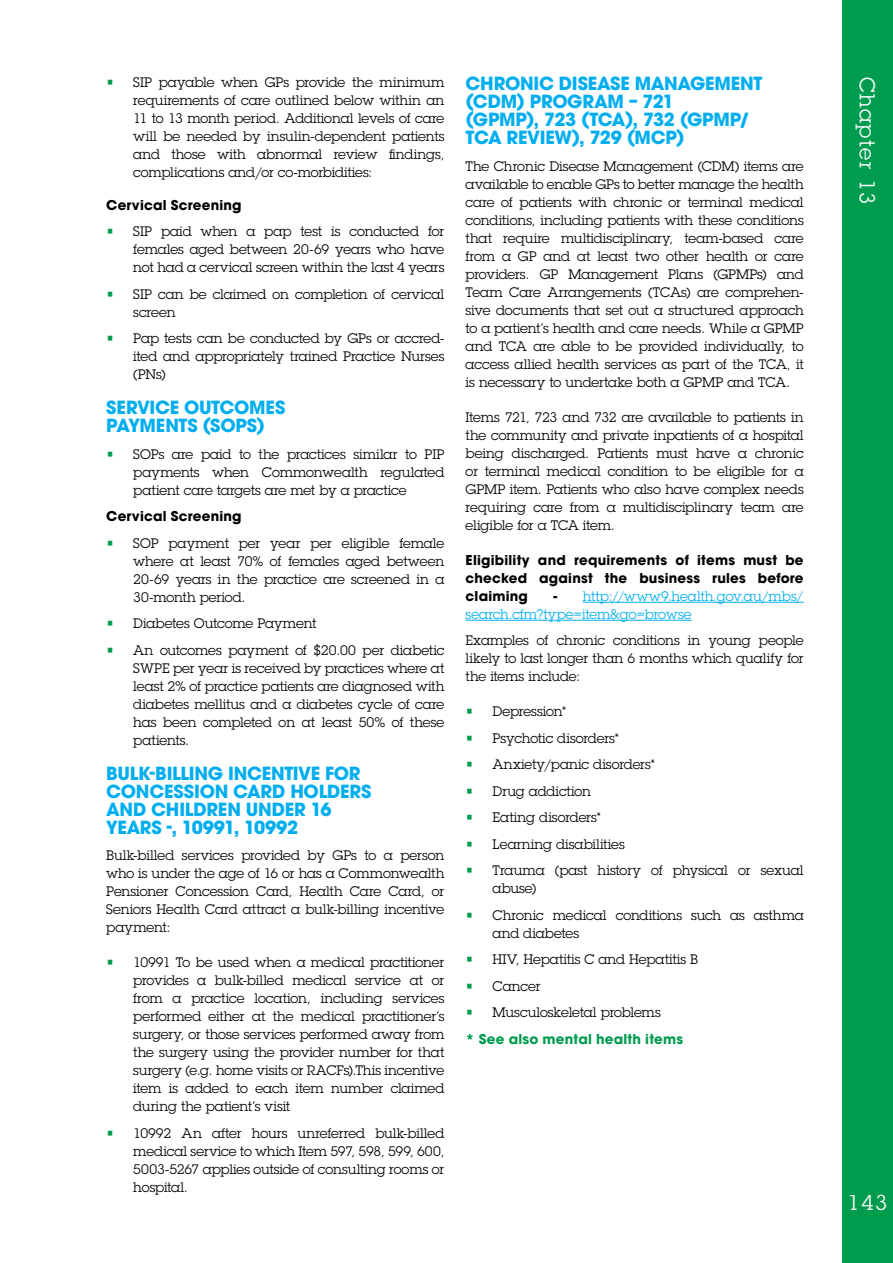
<style>
.page{position:relative;width:893px;height:1263px;background:#fff}
.page>*{position:absolute;margin:0;border:0;box-sizing:border-box;transform-origin:0 0}
.t1{font:21px "Lubalin Graph Std";letter-spacing:.075em;color:#fff}
.t2{font:700 18px/18px "ITC Avant Garde Std";letter-spacing:-.015em;color:#00aeef}
.t3{font:13.5px/18px "Lubalin Graph Std";letter-spacing:-.005em;color:#000;text-align:justify}
.t4{font:700 13.5px/18px "ITC Avant Garde Std";letter-spacing:.015em;color:#000;text-align:justify}
.t5{font:13.5px/18px "Lubalin Graph Std";letter-spacing:.005em;color:#00aeef}
.t6{font:700 13.5px "ITC Avant Garde Std";letter-spacing:.015em;color:#009c4e}
.s1{color:#009c4e}
.s2{font-family:"ITC Avant Garde Std";font-weight:700;color:#000}
</style>
<div class="page">
<div style="left:842px;top:0;width:51px;height:1263px;background:#009c4e"></div>
<hr style="left:583px;top:602px;width:221px;height:1px;background:#00aeef">
<hr style="left:466px;top:620px;width:226px;height:1px;background:#00aeef">
<p class="t3" style="left:133px;top:73px;width:313px;text-indent:-27px"><span class="s1">•</span> SIP payable when GPs provide the minimum requirements of care outlined below within an 11 to 13 month period. Additional levels of care will be needed by insulin-dependent patients and those with abnormal review findings, complications and/or co-morbidities:</p>
<p class="t4" style="left:106px;top:196px;width:137px">Cervical Screening</p>
<p class="t3" style="left:133px;top:222px;width:313px;text-indent:-27px"><span class="s1">•</span> SIP paid when a pap test is conducted for females aged between 20-69 years who have not had a cervical screen within the last 4 years</p>
<p class="t3" style="left:133px;top:285px;width:313px;text-indent:-27px"><span class="s1">•</span> SIP can be claimed on completion of cervical screen</p>
<p class="t3" style="left:133px;top:329px;width:313px;text-indent:-27px"><span class="s1">•</span> Pap tests can be conducted by GPs or accred&shy;ited and appropriately trained Practice Nurses (PNs)</p>
<p class="t2" style="left:106px;top:398px;width:181px">SERVICE OUTCOMES<br>PAYMENTS (SOPS)</p>
<p class="t3" style="left:133px;top:445px;width:313px;text-indent:-27px"><span class="s1">•</span> SOPs are paid to the practices similar to PIP payments when Commonwealth regulated patient care targets are met by a practice</p>
<p class="t4" style="left:106px;top:507px;width:137px">Cervical Screening</p>
<p class="t3" style="left:133px;top:534px;width:313px;text-indent:-27px"><span class="s1">•</span> SOP payment per year per eligible female where at least 70% of females aged between 20-69 years in the practice are screened in a 30-month period.</p>
<p class="t3" style="left:106px;top:614px;width:212px"><span class="s1">•</span> Diabetes Outcome Payment</p>
<p class="t3" style="left:133px;top:641px;width:313px;text-indent:-27px"><span class="s1">•</span> An outcomes payment of $20.00 per diabetic SWPE per year is received by practices where at least 2% of practice patients are diagnosed with diabetes mellitus and a diabetes cycle of care has been completed on at least 50% of these patients.</p>
<p class="t2" style="left:106px;top:764px;width:267px">BULK-BILLING INCENTIVE FOR<br>CONCESSION CARD HOLDERS<br>AND CHILDREN UNDER 16<br>YEARS -, 10991, 10992</p>
<p class="t3" style="left:106px;top:846px;width:340px">Bulk-billed services provided by GPs to a person who is under the age of 16 or has a Commonwealth Pensioner Concession Card, Health Care Card, or Seniors Health Card attract a bulk-billing incentive payment:</p>
<p class="t3" style="left:133px;top:953px;width:313px;text-indent:-27px"><span class="s1">•</span> 10991 To be used when a medical practitioner provides a bulk-billed medical service at or from a practice location, including services performed either at the medical practitioner’s surgery, or those services performed away from the surgery using the provider number for that surgery (e.g. home visits or RACFs).This incentive item is added to each item number claimed during the patient’s visit</p>
<p class="t3" style="left:133px;top:1124px;width:313px;text-indent:-27px"><span class="s1">•</span> 10992 An after hours unreferred bulk-billed medical service to which Item 597, 598, 599, 600, 5003-5267 applies outside of consulting rooms or hospital.</p>
<p class="t2" style="left:466px;top:74px;width:298px">CHRONIC DISEASE MANAGEMENT (CDM) PROGRAM – 721<br>(GPMP), 723 (TCA), 732 (GPMP/<br>TCA REVIEW), 729 (MCP)</p>
<p class="t3" style="left:466px;top:157px;width:340px">The Chronic Disease Management (CDM) items are available to enable GPs to better manage the health care of patients with chronic or terminal medical conditions, including patients with these conditions that require multidisciplinary, team-based care from a GP and at least two other health or care providers. GP Management Plans (GPMPs) and Team Care Arrangements (TCAs) are comprehen&shy;sive documents that set out a structured approach to a patient’s health and care needs. While a GPMP and TCA are able to be provided individually, to access allied health services as part of the TCA, it is necessary to undertake both a GPMP and TCA.</p>
<p class="t3" style="left:466px;top:408px;width:340px">Items 721, 723 and 732 are available to patients in the community and private inpatients of a hospital being discharged. Patients must have a chronic or terminal medical condition to be eligible for a GPMP item. Patients who also have complex needs requiring care from a multidisciplinary team are eligible for a TCA item.</p>
<p class="t4" style="left:466px;top:551px;width:340px">Eligibility and requirements of items must be checked against the business rules before claiming</p>
<p class="t5" style="left:466px;top:587px;width:340px;text-indent:88px"><span class="s2">-</span> http://www9.health.gov.au/mbs/ search.cfm?type=item&amp;go=browse</p>
<p class="t3" style="left:466px;top:631px;width:340px">Examples of chronic conditions in young people likely to last longer than 6 months which qualify for the items include:</p>
<p class="t3" style="left:466px;top:702px;width:102px"><span class="s1">•</span> Depression*</p>
<p class="t3" style="left:466px;top:729px;width:155px"><span class="s1">•</span> Psychotic disorders*</p>
<p class="t3" style="left:466px;top:755px;width:191px"><span class="s1">•</span> Anxiety/panic disorders*</p>
<p class="t3" style="left:466px;top:782px;width:127px"><span class="s1">•</span> Drug addiction</p>
<p class="t3" style="left:466px;top:808px;width:137px"><span class="s1">•</span> Eating disorders*</p>
<p class="t3" style="left:466px;top:835px;width:161px"><span class="s1">•</span> Learning disabilities</p>
<p class="t3" style="left:493px;top:861px;width:313px;text-indent:-27px"><span class="s1">•</span> Trauma (past history of physical or sexual abuse)</p>
<p class="t3" style="left:493px;top:906px;width:313px;text-indent:-27px"><span class="s1">•</span> Chronic medical conditions such as asthma and diabetes</p>
<p class="t3" style="left:466px;top:950px;width:234px"><span class="s1">•</span> HIV, Hepatitis C and Hepatitis B</p>
<p class="t3" style="left:466px;top:977px;width:77px"><span class="s1">•</span> Cancer</p>
<p class="t3" style="left:466px;top:1003px;width:197px"><span class="s1">•</span> Musculoskeletal problems</p>
<p class="t6" style="left:466px;top:1030px;width:219px">* See also mental health items</p>
<h1 class="t1" style="left:880px;top:77px;width:129px;rotate:90deg">Chapter 13</h1>
<h1 class="t1" style="left:848px;top:1189px;width:41px">143</h1>
</div>
